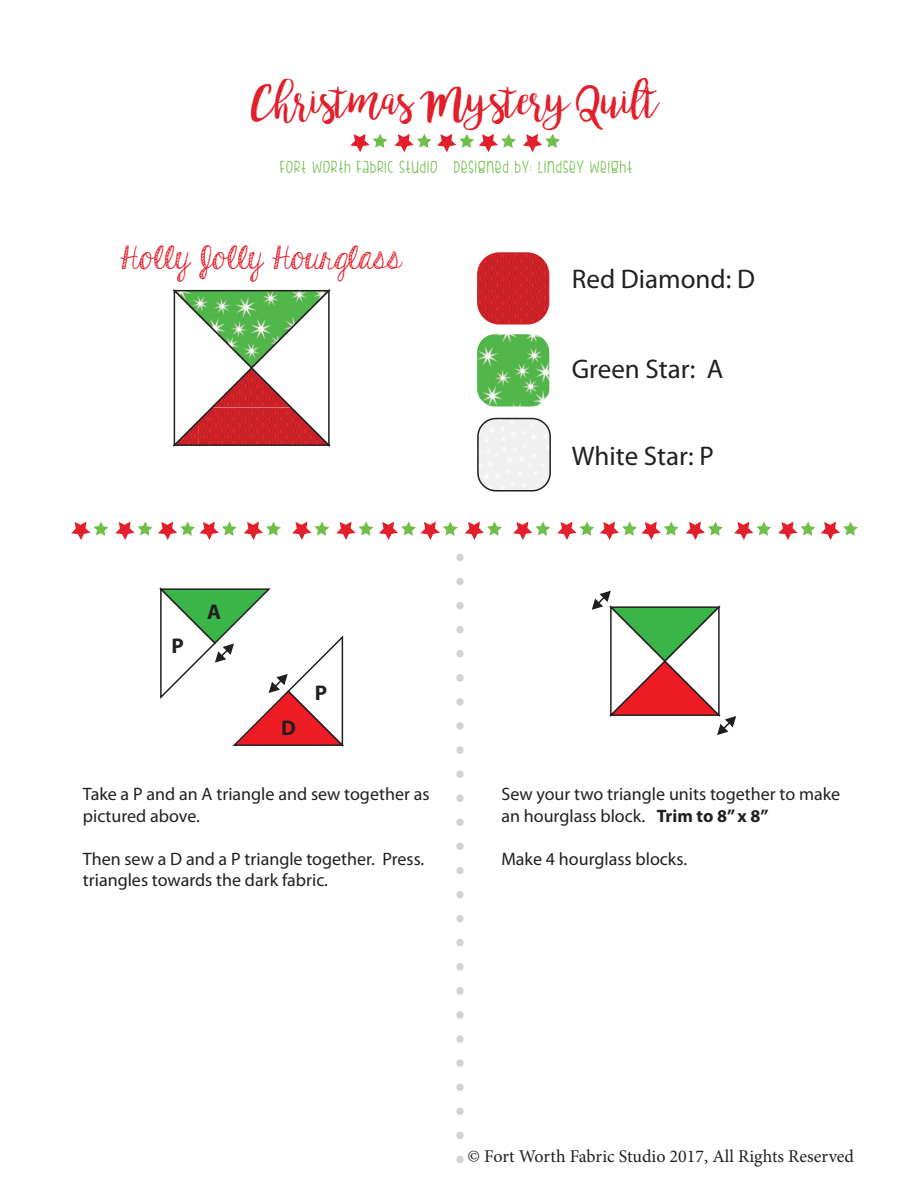
<style>
.page{position:relative;width:918px;height:1188px;background:#fff}
.page>*{position:absolute;margin:0;border:0;box-sizing:border-box;transform-origin:0 0}
.t1{font:45px "bromello";color:#e21f2a}
.t2{font:36.3px "KG Hard Candy Striped";color:#e21f2a}
.t3{font:27px "Myriad Pro";color:#231f20}
.t4{font:700 21.3px "Myriad Pro";color:#231f20}
.t5{font:18px/21.6px "Myriad Pro";color:#231f20}
.t6{font:18px "FIS Hfingers";letter-spacing:.075em;color:#6fbf4b}
.t7{font:18px "Minion Pro";color:#231f20}
.s1{font-weight:700}
</style>
<div class="page">
<svg style="left:350px;top:134px;width:38px;height:18px"></svg>
<svg style="left:394px;top:134px;width:122px;height:18px"></svg>
<svg style="left:523px;top:134px;width:37px;height:18px"></svg>
<svg style="left:71px;top:521px;width:37px;height:19px"></svg>
<svg style="left:115px;top:521px;width:37px;height:19px"></svg>
<svg style="left:158px;top:521px;width:79px;height:19px"></svg>
<svg style="left:244px;top:521px;width:37px;height:19px"></svg>
<svg style="left:292px;top:521px;width:37px;height:19px"></svg>
<svg style="left:336px;top:521px;width:37px;height:19px"></svg>
<svg style="left:379px;top:521px;width:79px;height:19px"></svg>
<svg style="left:465px;top:521px;width:37px;height:19px"></svg>
<svg style="left:513px;top:521px;width:37px;height:19px"></svg>
<svg style="left:557px;top:521px;width:37px;height:19px"></svg>
<svg style="left:600px;top:521px;width:79px;height:19px"></svg>
<svg style="left:686px;top:521px;width:37px;height:19px"></svg>
<svg style="left:734px;top:521px;width:37px;height:19px"></svg>
<svg style="left:778px;top:521px;width:37px;height:19px"></svg>
<svg style="left:821px;top:521px;width:37px;height:19px"></svg>
<svg style="left:456px;top:554px;width:8px;height:7px"></svg>
<svg style="left:456px;top:578px;width:8px;height:7px"></svg>
<svg style="left:456px;top:602px;width:8px;height:7px"></svg>
<svg style="left:456px;top:626px;width:8px;height:7px"></svg>
<svg style="left:456px;top:650px;width:8px;height:7px"></svg>
<svg style="left:456px;top:674px;width:8px;height:8px"></svg>
<svg style="left:456px;top:698px;width:8px;height:8px"></svg>
<svg style="left:456px;top:722px;width:8px;height:8px"></svg>
<svg style="left:456px;top:746px;width:8px;height:8px"></svg>
<svg style="left:456px;top:770px;width:8px;height:8px"></svg>
<svg style="left:456px;top:794px;width:8px;height:8px"></svg>
<svg style="left:456px;top:819px;width:8px;height:7px"></svg>
<svg style="left:456px;top:843px;width:8px;height:7px"></svg>
<svg style="left:456px;top:867px;width:8px;height:7px"></svg>
<svg style="left:456px;top:891px;width:8px;height:7px"></svg>
<svg style="left:456px;top:915px;width:8px;height:7px"></svg>
<svg style="left:456px;top:939px;width:8px;height:7px"></svg>
<svg style="left:456px;top:963px;width:8px;height:8px"></svg>
<svg style="left:456px;top:987px;width:8px;height:8px"></svg>
<svg style="left:456px;top:1011px;width:8px;height:8px"></svg>
<svg style="left:456px;top:1035px;width:8px;height:8px"></svg>
<svg style="left:456px;top:1059px;width:8px;height:8px"></svg>
<svg style="left:456px;top:1083px;width:8px;height:8px"></svg>
<svg style="left:456px;top:1108px;width:8px;height:7px"></svg>
<svg style="left:456px;top:1132px;width:8px;height:7px"></svg>
<svg style="left:456px;top:1156px;width:8px;height:7px"></svg>
<svg style="left:477px;top:252px;width:72px;height:73px;background:#cd242a"></svg>
<svg style="left:477px;top:334px;width:72px;height:72px;background:#65bc5d"></svg>
<div style="left:478px;top:419px;width:72px;height:72px;background:#f0f0ef;border-radius:18px"></div>
<div style="left:477px;top:418px;width:74px;height:74px;border:2px solid #231f20;border-radius:18px"></div>
<svg style="left:172px;top:289px;width:159px;height:158px"></svg>
<svg style="left:159px;top:587px;width:185px;height:160px"></svg>
<svg style="left:591px;top:590px;width:146px;height:145px"></svg>
<p class="t1" style="left:250px;top:72px;width:410px">Christmas Mystery Quilt</p>
<p class="t6" style="left:280px;top:157px;width:353px">FORT WORTH FABRIC STUDIO DESIGNED BY: LINDSEY WEIGHT</p>
<p class="t2" style="left:121px;top:239px;width:282px">Holly Jolly Hourglass</p>
<p class="t4" style="left:171px;top:632px;width:14px">P</p>
<p class="t4" style="left:207px;top:598px;width:15px">A</p>
<p class="t4" style="left:281px;top:714px;width:16px">D</p>
<p class="t4" style="left:315px;top:678px;width:14px">P</p>
<p class="t5" style="left:83px;top:783px;width:348px">Take a P and an A triangle and sew together as pictured above.</p>
<p class="t5" style="left:83px;top:848px;width:343px">Then sew a D and a P triangle together. Press. triangles towards the dark fabric.</p>
<p class="t3" style="left:572px;top:262px;width:185px">Red Diamond: D</p>
<p class="t3" style="left:572px;top:352px;width:153px">Green Star: A</p>
<p class="t3" style="left:572px;top:439px;width:143px">White Star: P</p>
<p class="t5" style="left:501px;top:783px;width:340px">Sew your two triangle units together to make an hourglass block. <span class="s1">Trim to 8” x 8”</span></p>
<p class="t5" style="left:501px;top:848px;width:187px">Make 4 hourglass blocks.</p>
<p class="t7" style="left:468px;top:1144px;width:388px">© Fort Worth Fabric Studio 2017, All Rights Reserved</p>
</div>
